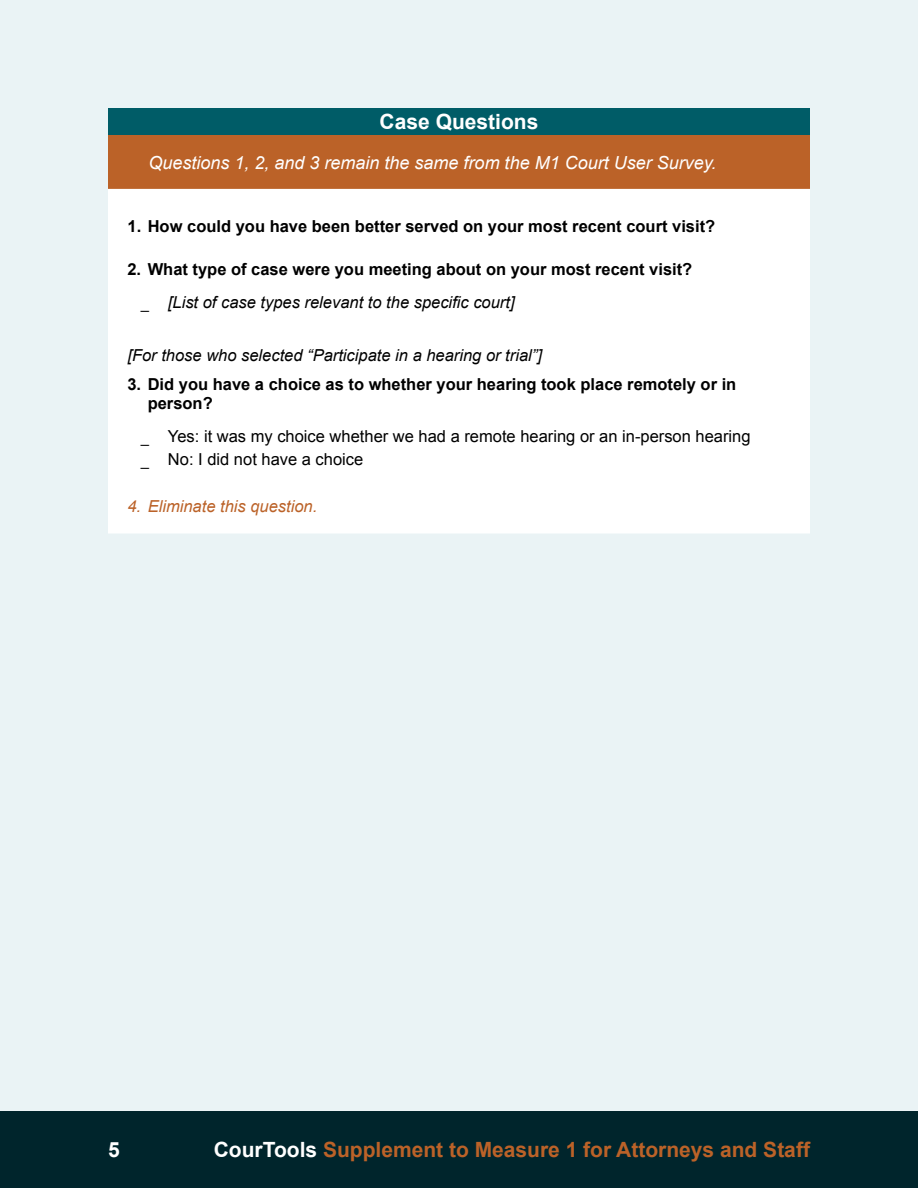
<style>
.page{position:relative;width:918px;height:1188px;background:#fff}
.page>*{position:absolute;margin:0;border:0;box-sizing:border-box;transform-origin:0 0}
.t1{font:700 21px "Arial";color:#bb6228}
.t2{font:700 21px "Arial";color:#fff}
.t3{font:italic 18px "Arial";color:#fff}
.t4{font:700 16.5px/18.9px "Arial";color:#000}
.t5{font:italic 16.5px "Arial";color:#000}
.t6{font:16.5px/22.8px "Arial";color:#000}
.t7{font:italic 16.5px "Arial";color:#bb6228}
.s1{color:#fff}
</style>
<div class="page">
<div style="left:0;top:1110px;width:918px;height:78px;background:#00252c"></div>
<div style="left:0;top:0;width:918px;height:1110px;background:#eaf3f5"></div>
<div style="left:108px;top:108px;width:702px;height:27px;background:#005c67"></div>
<div style="left:108px;top:135px;width:702px;height:54px;background:#bb6228"></div>
<div style="left:108px;top:189px;width:702px;height:344px;background:#fff"></div>
<svg style="left:141px;top:308px;width:12px;height:4px"></svg>
<svg style="left:141px;top:442px;width:12px;height:4px"></svg>
<svg style="left:141px;top:465px;width:12px;height:4px"></svg>
<p class="t2" style="left:380px;top:108px;width:160px">Case Questions</p>
<p class="t3" style="left:148px;top:151px;width:569px">Questions 1, 2, and 3 remain the same from the M1 Court User Survey.</p>
<p class="t4" style="left:128px;top:217px;width:589px">1. How could you have been better served on your most recent court visit?</p>
<p class="t4" style="left:127px;top:260px;width:566px">2. What type of case were you meeting about on your most recent visit?</p>
<p class="t5" style="left:168px;top:292px;width:348px">[List of case types relevant to the specific court]</p>
<p class="t5" style="left:127px;top:344px;width:416px">[For those who selected “Participate in a hearing or trial”]</p>
<p class="t4" style="left:148px;top:375px;width:590px;text-indent:-20px">3. Did you have a choice as to whether your hearing took place remotely or in person?</p>
<p class="t6" style="left:168px;top:425px;width:584px">Yes: it was my choice whether we had a remote hearing or an in-person hearing<br>No: I did not have a choice</p>
<p class="t7" style="left:127px;top:496px;width:191px">4. Eliminate this question.</p>
<p class="t2" style="left:108px;top:1136px;width:13px">5</p>
<p class="t1" style="left:214px;top:1136px;width:598px"><span class="s1">CourTools</span> Supplement to Measure 1 for Attorneys and Staff</p>
</div>
